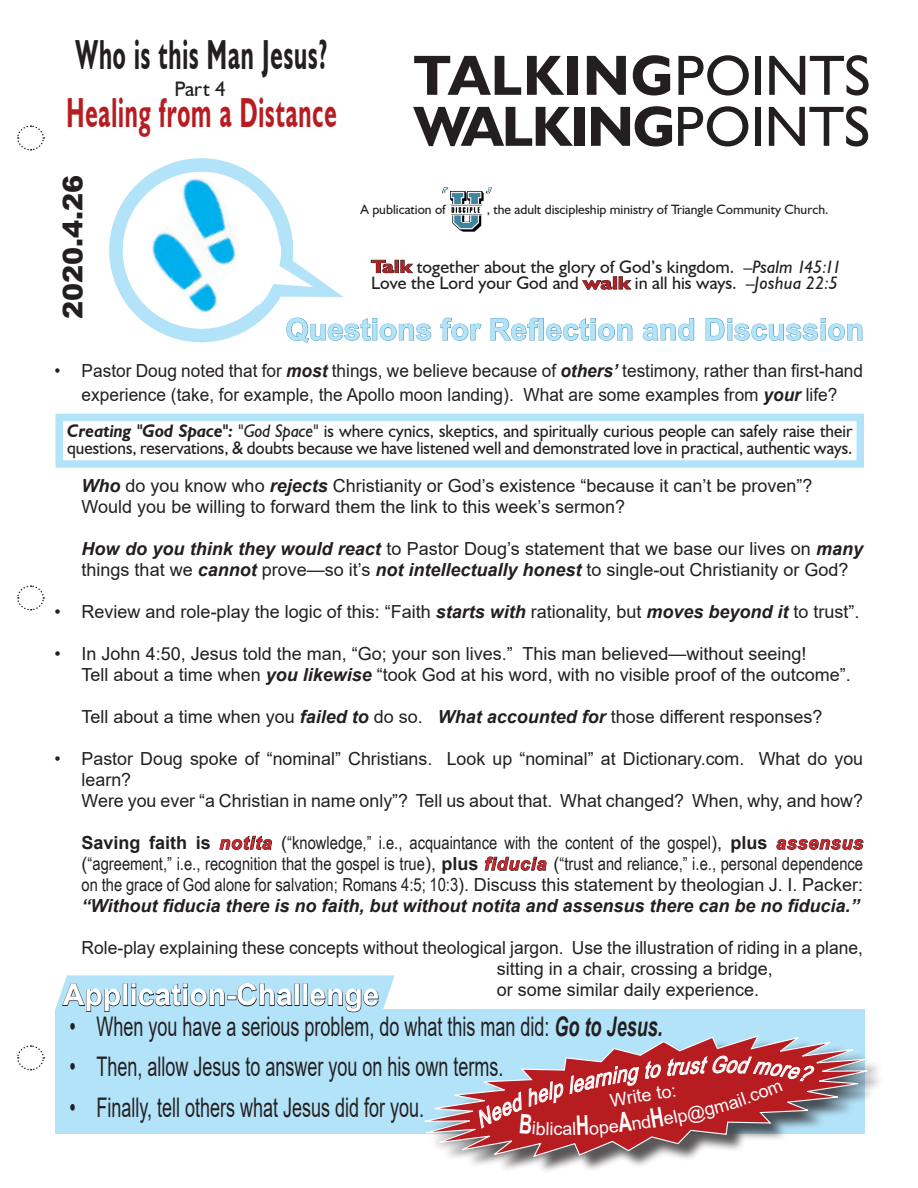
<style>
.page{position:relative;width:918px;height:1188px;background:#fff}
.page>*{position:absolute;margin:0;border:0;box-sizing:border-box;transform-origin:0 0}
.t1{font:700 57px "Humanist 521 BT";letter-spacing:.02em;color:#231f20}
.t2{font:700 57px "Humanist 521 BT";letter-spacing:-.02em;color:#231f20}
.t3{font:700 42px "Humanist 521 BT";letter-spacing:.04em;color:#b71c21;scale:.55 1}
.t4{font:700 42px "Humanist 521 BT";letter-spacing:.04em;color:#231f20;scale:.55 1}
.t5{font:700 30px "Arial";color:#b3e3f9}
.t6{font:700 30px "Arial";color:#fff}
.t7{font:27px "Arial";color:#231f20;scale:.67 1}
.t8{font:900 27px "Arial";color:#231f20}
.t9{font:21px "Humanist 521 BT";color:#231f20}
.t10{font:18px/21px "Arial";color:#231f20}
.t11{font:18px/21px "Arial Narrow";color:#231f20;text-align:justify}
.t12{font:18px/16.5px "Humanist 521 BT";color:#231f20;scale:.95 1}
.t13{font:18px/24px "Arial";color:#231f20;text-align:center;scale:.96 1}
.t14{font:18px "Humanist 521 BT";color:#231f20}
.t15{font:italic 700 18px "Arial";color:#231f20}
.t16{font:18px "Arial";color:#fff}
.t17{font:18px "Myriad Pro";color:#06859f}
.t18{font:13.5px "Humanist 521 BT";color:#231f20}
.s1{font-weight:400}
.s2{font-weight:700;color:#b71c21}
.s3{font-style:italic}
.s4{font-weight:700;font-style:italic}
.s5{font-family:"Arial";font-weight:700}
.s6{font-family:"Arial";font-weight:700;font-style:italic;color:#d1232a}
.s7{font-family:"Arial"}
</style>
<div class="page">
<svg style="left:582px;top:276px;width:50px;height:14px"></svg>
<img style="left:450px;top:191px;width:34px;height:41px">
<div style="left:482px;top:205px;width:32px;height:10px;background:#fff"></div>
<div style="left:431px;top:205px;width:20px;height:10px;background:#fff"></div>
<svg style="left:17px;top:585px;width:28px;height:26px"></svg>
<svg style="left:17px;top:1045px;width:28px;height:26px"></svg>
<svg style="left:17px;top:125px;width:28px;height:26px"></svg>
<svg style="left:219px;top:835px;width:53px;height:15px"></svg>
<svg style="left:776px;top:839px;width:88px;height:11px"></svg>
<svg style="left:484px;top:856px;width:63px;height:15px"></svg>
<div style="left:56px;top:414px;width:808px;height:54px;border:8px solid #b3e3f9"></div>
<svg style="left:109px;top:158px;width:323px;height:185px"></svg>
<svg style="left:440px;top:317px;width:42px;height:24px"></svg>
<svg style="left:490px;top:317px;width:143px;height:24px"></svg>
<svg style="left:643px;top:318px;width:51px;height:23px"></svg>
<svg style="left:705px;top:318px;width:158px;height:23px"></svg>
<div style="left:55px;top:1009px;width:810px;height:125px;background:#b3e3f9"></div>
<svg style="left:54px;top:975px;width:341px;height:38px;background:#a3cadd"></svg>
<div style="left:428px;top:1038px;width:457px;height:137px;background:#231f20;opacity:.75"></div>
<svg style="left:424px;top:1035px;width:455px;height:123px"></svg>
<svg style="left:442px;top:187px;width:6px;height:7px"></svg>
<svg style="left:486px;top:187px;width:6px;height:7px"></svg>
<svg style="left:479px;top:1056px;width:337px;height:81px;background:#b7464c"></svg>
<p class="t4" style="left:75px;top:28px;width:460px">Who is this Man Jesus?</p>
<p class="t3" style="left:66px;top:87px;width:493px">Healing from a Distance</p>
<p class="t9" style="left:174px;top:76px;width:53px">Part 4</p>
<p class="t1" style="left:414px;top:40px;width:458px">TALKING<span class="s1">POINTS</span></p>
<p class="t2" style="left:414px;top:91px;width:458px">WALKING<span class="s1">POINTS</span></p>
<p class="t8" style="left:53px;top:319px;width:146px;rotate:-90deg">2020.4.26</p>
<p class="t17" style="left:442px;top:183px;width:5px">‘</p>
<p class="t17" style="left:491px;top:197px;width:5px;rotate:-180deg">‘</p>
<p class="t18" style="left:361px;top:201px;width:87px">A publication of</p>
<p class="t18" style="left:487px;top:201px;width:343px">, the adult discipleship ministry of Triangle Community Church.</p>
<p class="t14" style="left:371px;top:255px;width:472px"><span class="s2">Talk</span> together about the glory of God’s kingdom. –<span class="s3">Psalm 145:11</span></p>
<p class="t14" style="left:371px;top:272px;width:468px">Love the Lord your God and <span class="s2">walk</span> in all his ways. –<span class="s3">Joshua 22:5</span></p>
<p class="t5" style="left:286px;top:308px;width:580px">Questions for Reflection and Discussion</p>
<p class="t13" style="left:55px;top:359px;width:844px">• Pastor Doug noted that for <span class="s4">most</span> things, we believe because of <span class="s4">others’</span> testimony, rather than first-hand experience (take, for example, the Apollo moon landing). What are some examples from <span class="s4">your</span> life?</p>
<p class="t12" style="left:67px;top:423px;width:828px"><span class="s4">Creating "God Space":</span> <span class="s3">"God Space"</span> is where cynics, skeptics, and spiritually curious people can safely raise their questions, reservations, &amp; doubts because we have listened well and demonstrated love in practical, authentic ways.</p>
<p class="t10" style="left:82px;top:475px;width:732px"><span class="s4">Who</span> do you know who <span class="s4">rejects</span> Christianity or God’s existence “because it can’t be proven”?</p>
<p class="t10" style="left:82px;top:496px;width:545px">Would you be willing to forward them the link to this week’s sermon?</p>
<p class="t10" style="left:82px;top:538px;width:783px"><span class="s4">How do you think they would react</span> to Pastor Doug’s statement that we base our lives on <span class="s4">many </span>things that we <span class="s4">cannot</span> prove—so it’s <span class="s4">not intellectually honest</span> to single-out Christianity or God?</p>
<p class="t10" style="left:55px;top:601px;width:806px">• Review and role-play the logic of this: “Faith <span class="s4">starts with</span> rationality, but <span class="s4">moves beyond it</span> to trust”.</p>
<p class="t10" style="left:55px;top:643px;width:754px">• In John 4:50, Jesus told the man, “Go; your son lives.” This man believed—without seeing!</p>
<p class="t10" style="left:82px;top:664px;width:771px">Tell about a time when <span class="s4">you likewise</span> “took God at his word, with no visible proof of the outcome”.</p>
<p class="t10" style="left:82px;top:706px;width:742px">Tell about a time when you <span class="s4">failed to</span> do so. <span class="s4">What accounted for</span> those different responses?</p>
<p class="t10" style="left:82px;top:748px;width:783px;text-indent:-27px">• Pastor Doug spoke of “nominal” Christians. Look up “nominal” at Dictionary.com. What do you learn?</p>
<p class="t10" style="left:82px;top:790px;width:783px">Were you ever “a Christian in name only”? Tell us about that. What changed? When, why, and how?</p>
<p class="t11" style="left:82px;top:832px;width:783px"><span class="s5">Saving faith is</span> <span class="s6">notita</span> <span class="s7">(</span>“knowledge,” i.e., acquaintance with the content of the gospel<span class="s7">),</span> <span class="s5">plus</span> <span class="s6">assensus </span><span class="s7">(</span>“agreement,” i.e., recognition that the gospel is true<span class="s7">),</span> <span class="s5">plus</span> <span class="s6">fiducia</span> <span class="s7">(</span>“trust and reliance,” i.e., personal dependence on the grace of God alone for salvation; Romans 4:5; 10:3<span class="s7">). Discuss this statement by theologian J. I. Packer:</span></p>
<p class="t15" style="left:82px;top:894px;width:779px">“Without fiducia there is no faith, but without notita and assensus there can be no fiducia.”</p>
<p class="t10" style="left:82px;top:937px;width:783px">Role-play explaining these concepts without theological jargon. Use the illustration of riding in a plane,</p>
<p class="t10" style="left:497px;top:958px;width:277px">sitting in a chair, crossing a bridge,</p>
<p class="t10" style="left:497px;top:979px;width:264px">or some similar daily experience.</p>
<p class="t6" style="left:63px;top:974px;width:318px">Application-Challenge</p>
<p class="t7" style="left:69px;top:1008px;width:887px">• When you have a serious problem, do what this man did: <span class="s4">Go to Jesus.</span></p>
<p class="t7" style="left:69px;top:1048px;width:649px">• Then, allow Jesus to answer you on his own terms.</p>
<p class="t7" style="left:69px;top:1089px;width:531px">• Finally, tell others what Jesus did for you.</p>
<p class="t16" style="left:608px;top:1088px;width:68px;rotate:-9deg">Write to:</p>
<p class="t16" style="left:554px;top:1117px;width:11px">c</p>
</div>
